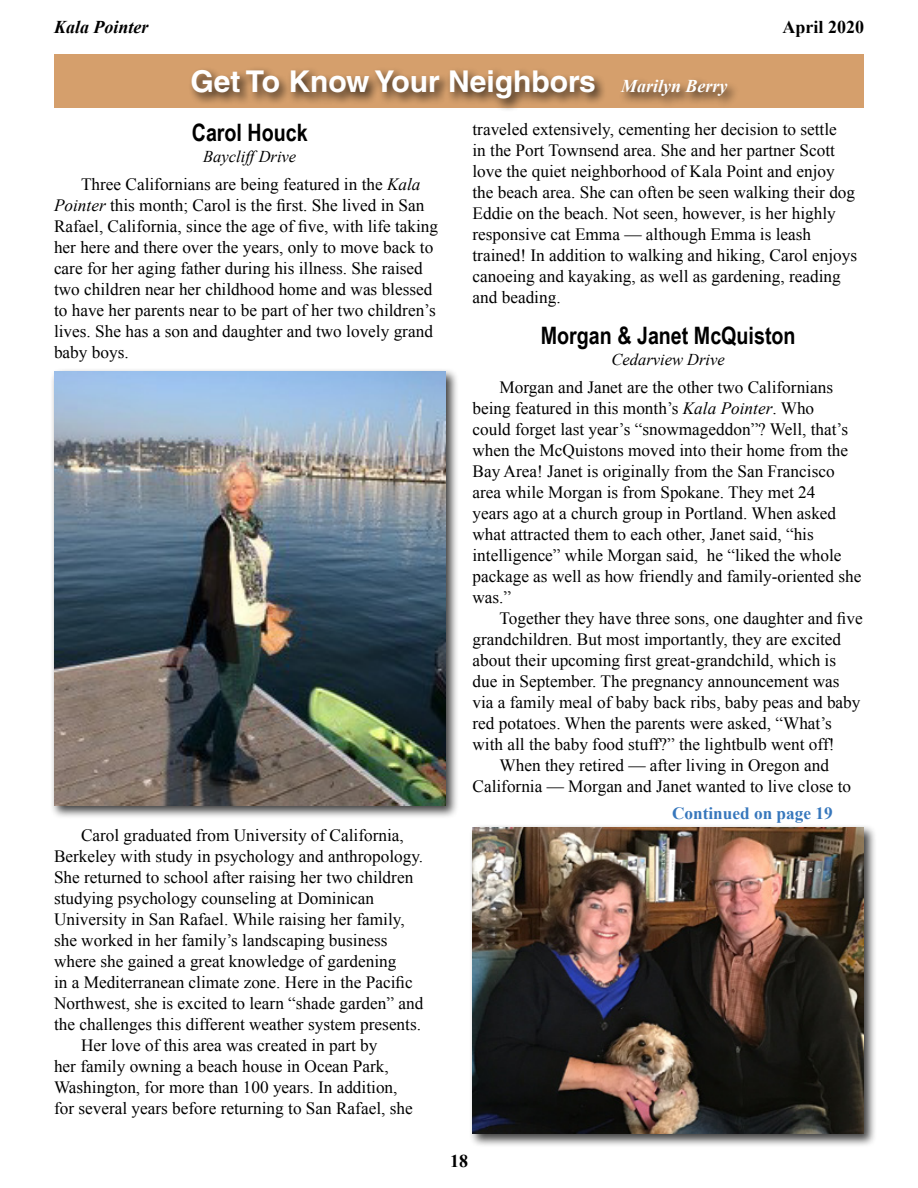
<style>
.page{position:relative;width:918px;height:1188px;background:#fff}
.page>*{position:absolute;margin:0;border:0;box-sizing:border-box;transform-origin:0 0}
.t1{font:700 30px "Helvetica";color:#fff}
.t2{font:700 24px "Arial Narrow";color:#000}
.t3{font:italic 700 18px "Times New Roman";color:#000}
.t4{font:700 18px "Times New Roman";color:#000}
.t5{font:17.25px/21px "Times New Roman";color:#000}
.t6{font:700 17.25px "Times New Roman";color:#3777bc}
.t7{font:italic 16.5px "Times New Roman";color:#000}
.s1{font-family:"Times New Roman";font-style:italic;font-size:18px}
.s2{font-style:italic}
</style>
<div class="page">
<div style="left:54px;top:54px;width:810px;height:54px;background:#d59f6c"></div>
<div style="left:189px;top:66px;width:551px;height:46px;background:#000;opacity:.75"></div>
<div style="left:50px;top:368px;width:409px;height:451px;background:#000;opacity:.75"></div>
<img style="left:54px;top:372px;width:392px;height:434px">
<div style="left:469px;top:824px;width:408px;height:324px;background:#000;opacity:.75"></div>
<img style="left:472px;top:828px;width:392px;height:306px">
<p class="t3" style="left:54px;top:15px;width:96px">Kala Pointer</p>
<p class="t4" style="left:782px;top:15px;width:83px">April 2020</p>
<h1 class="t1" style="left:190px;top:63px;width:539px">Get To Know Your Neighbors <span class="s1">Marilyn Berry</span></h1>
<h2 class="t2" style="left:192px;top:114px;width:117px">Carol Houck</h2>
<p class="t7" style="left:203px;top:145px;width:95px">Baycliff Drive</p>
<p class="t5" style="left:54px;top:173px;width:386px;text-indent:27px">Three Californians are being featured in the <span class="s2">Kala Pointer</span> this month; Carol is the first. She lived in San Rafael, California, since the age of five, with life taking her here and there over the years, only to move back to care for her aging father during his illness. She raised two children near her childhood home and was blessed to have her parents near to be part of her two children’s lives. She has a son and daughter and two lovely grand baby boys.</p>
<p class="t5" style="left:473px;top:119px;width:386px">traveled extensively, cementing her decision to settle<br>in the Port Townsend area. She and her partner Scott love the quiet neighborhood of Kala Point and enjoy the beach area. She can often be seen walking their dog Eddie on the beach. Not seen, however, is her highly responsive cat Emma — although Emma is leash trained! In addition to walking and hiking, Carol enjoys canoeing and kayaking, as well as gardening, reading and beading.</p>
<h2 class="t2" style="left:541px;top:317px;width:256px">Morgan &amp; Janet McQuiston</h2>
<p class="t7" style="left:612px;top:348px;width:115px">Cedarview Drive</p>
<p class="t5" style="left:473px;top:376px;width:390px;text-indent:27px">Morgan and Janet are the other two Californians being featured in this month’s <span class="s2">Kala Pointer</span>. Who<br>could forget last year’s “snowmageddon”? Well, that’s when the McQuistons moved into their home from the Bay Area! Janet is originally from the San Francisco area while Morgan is from Spokane. They met 24<br>years ago at a church group in Portland. When asked what attracted them to each other, Janet said, “his intelligence” while Morgan said, he “liked the whole package as well as how friendly and family-oriented she was.”</p>
<p class="t5" style="left:500px;top:607px;width:365px">Together they have three sons, one daughter and five</p>
<p class="t5" style="left:473px;top:628px;width:370px">grandchildren. But most importantly, they are excited</p>
<p class="t5" style="left:473px;top:649px;width:365px">about their upcoming first great-grandchild, which is</p>
<p class="t5" style="left:473px;top:670px;width:369px">due in September. The pregnancy announcement was</p>
<p class="t5" style="left:473px;top:691px;width:390px">via a family meal of baby back ribs, baby peas and baby</p>
<p class="t5" style="left:473px;top:712px;width:361px">red potatoes. When the parents were asked, “What’s</p>
<p class="t5" style="left:473px;top:733px;width:364px">with all the baby food stuff?” the lightbulb went off!</p>
<p class="t5" style="left:500px;top:754px;width:331px">When they retired — after living in Oregon and</p>
<p class="t5" style="left:473px;top:775px;width:380px">California — Morgan and Janet wanted to live close to</p>
<p class="t6" style="left:672px;top:801px;width:162px">Continued on page 19</p>
<p class="t5" style="left:81px;top:824px;width:324px">Carol graduated from University of California,</p>
<p class="t5" style="left:54px;top:845px;width:371px">Berkeley with study in psychology and anthropology.</p>
<p class="t5" style="left:54px;top:866px;width:361px">She returned to school after raising her two children</p>
<p class="t5" style="left:54px;top:887px;width:322px">studying psychology counseling at Dominican</p>
<p class="t5" style="left:54px;top:908px;width:352px">University in San Rafael. While raising her family,</p>
<p class="t5" style="left:54px;top:929px;width:335px">she worked in her family’s landscaping business</p>
<p class="t5" style="left:54px;top:950px;width:344px">where she gained a great knowledge of gardening</p>
<p class="t5" style="left:54px;top:971px;width:360px">in a Mediterranean climate zone. Here in the Pacific</p>
<p class="t5" style="left:54px;top:992px;width:371px">Northwest, she is excited to learn “shade garden” and</p>
<p class="t5" style="left:54px;top:1013px;width:369px">the challenges this different weather system presents.</p>
<p class="t5" style="left:81px;top:1034px;width:298px">Her love of this area was created in part by</p>
<p class="t5" style="left:54px;top:1055px;width:336px">her family owning a beach house in Ocean Park,</p>
<p class="t5" style="left:54px;top:1076px;width:345px">Washington, for more than 100 years. In addition,</p>
<p class="t5" style="left:54px;top:1097px;width:360px">for several years before returning to San Rafael, she</p>
<p class="t4" style="left:450px;top:1149px;width:19px">18</p>
</div>
